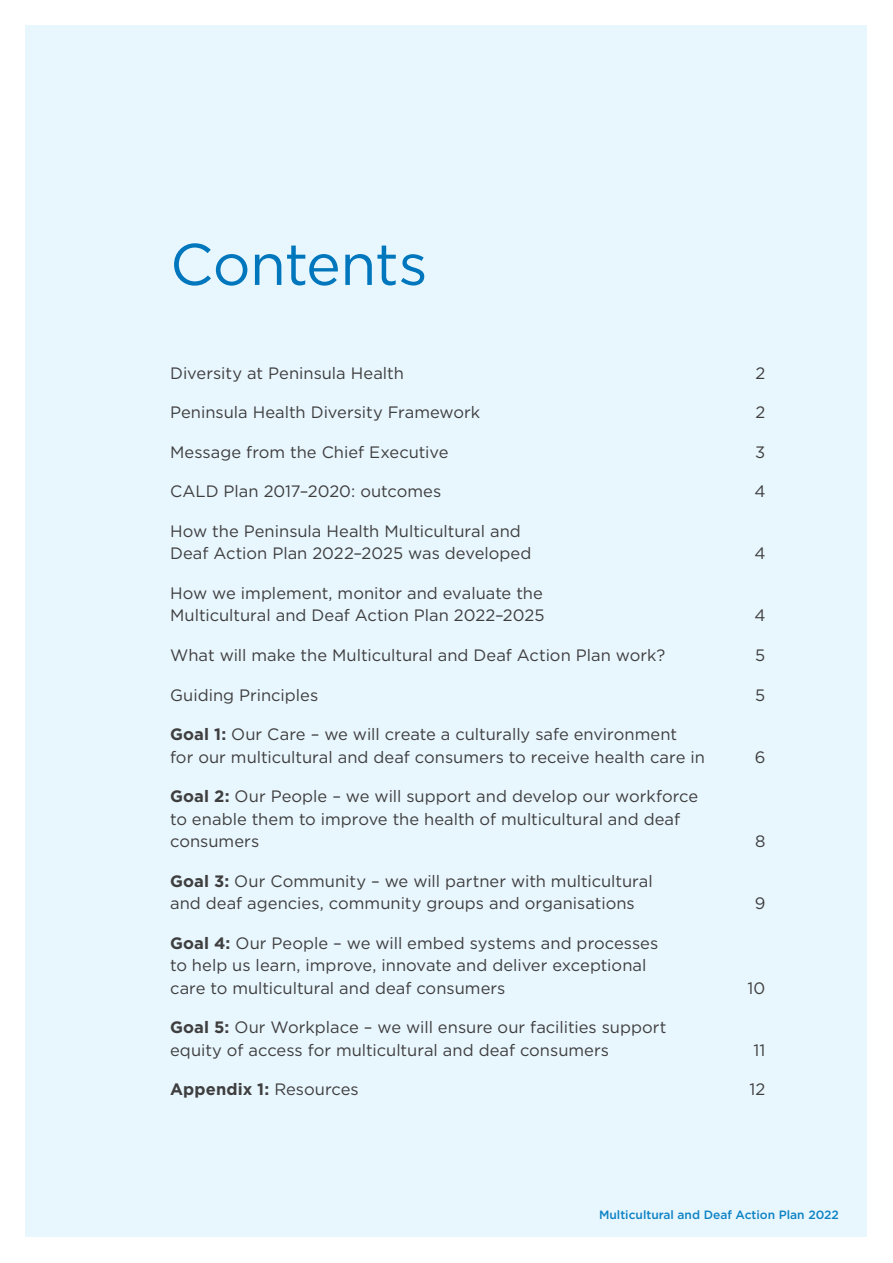
<style>
.page{position:relative;width:893px;height:1263px;background:#fff}
.page>*{position:absolute;margin:0;border:0;box-sizing:border-box;transform-origin:0 0}
.Heading{font:58.5px "Gotham";letter-spacing:-.015em;color:#0077bd}
.Body_Copy{font:16.5px/22.5px "Gotham";color:#3e3e3f}
.Body_Copy-2{font:700 16.5px "Gotham";letter-spacing:.01em;color:#3e3e3f}
.t1{font:500 12px "Gotham";color:#0c82c4}
.s1{font-weight:700}
.s2{font-weight:400}
</style>
<div class="page">
<div style="left:26px;top:26px;width:841px;height:1211px;background:#e8f6fd"></div>
<p class="Heading" style="left:170px;top:227px;width:259px">Contents</p>
<p class="Body_Copy" style="left:170px;top:361px;width:235px">Diversity at Peninsula Health</p>
<p class="Body_Copy" style="left:755px;top:361px;width:11px">2</p>
<p class="Body_Copy" style="left:170px;top:401px;width:312px">Peninsula Health Diversity Framework</p>
<p class="Body_Copy" style="left:755px;top:401px;width:11px">2</p>
<p class="Body_Copy" style="left:170px;top:440px;width:280px">Message from the Chief Executive</p>
<p class="Body_Copy" style="left:755px;top:440px;width:12px">3</p>
<p class="Body_Copy" style="left:170px;top:480px;width:273px">CALD Plan 2017–2020: outcomes</p>
<p class="Body_Copy" style="left:754px;top:480px;width:13px">4</p>
<p class="Body_Copy" style="left:170px;top:519px;width:363px">How the Peninsula Health Multicultural and<br>Deaf Action Plan 2022–2025 was developed</p>
<p class="Body_Copy" style="left:754px;top:542px;width:13px">4</p>
<p class="Body_Copy" style="left:170px;top:581px;width:376px">How we implement, monitor and evaluate the<br>Multicultural and Deaf Action Plan 2022–2025</p>
<p class="Body_Copy" style="left:754px;top:604px;width:13px">4</p>
<p class="Body_Copy" style="left:170px;top:643px;width:497px">What will make the Multicultural and Deaf Action Plan work?</p>
<p class="Body_Copy" style="left:755px;top:643px;width:12px">5</p>
<p class="Body_Copy" style="left:170px;top:683px;width:150px">Guiding Principles</p>
<p class="Body_Copy" style="left:755px;top:683px;width:12px">5</p>
<p class="Body_Copy" style="left:170px;top:722px;width:536px"><span class="s1">Goal 1:</span> Our Care – we will create a culturally safe environment<br>for our multicultural and deaf consumers to receive health care in</p>
<p class="Body_Copy" style="left:755px;top:745px;width:12px">6</p>
<p class="Body_Copy" style="left:170px;top:785px;width:530px"><span class="s1">Goal 2:</span> Our People – we will support and develop our workforce to enable them to improve the health of multicultural and deaf consumers</p>
<p class="Body_Copy" style="left:170px;top:869px;width:484px"><span class="s1">Goal 3:</span> Our Community – we will partner with multicultural and deaf agencies, community groups and organisations</p>
<p class="Body_Copy" style="left:170px;top:931px;width:490px"><span class="s1">Goal 4:</span> Our People – we will embed systems and processes to help us learn, improve, innovate and deliver exceptional care to multicultural and deaf consumers</p>
<p class="Body_Copy" style="left:170px;top:1016px;width:498px"><span class="s1">Goal 5:</span> Our Workplace – we will ensure our facilities support equity of access for multicultural and deaf consumers</p>
<p class="Body_Copy" style="left:755px;top:830px;width:12px">8</p>
<p class="Body_Copy" style="left:755px;top:892px;width:12px">9</p>
<p class="Body_Copy" style="left:747px;top:976px;width:19px">10</p>
<p class="Body_Copy" style="left:753px;top:1038px;width:13px">11</p>
<p class="Body_Copy-2" style="left:170px;top:1078px;width:190px">Appendix 1: <span class="s2">Resources</span></p>
<p class="Body_Copy" style="left:750px;top:1078px;width:17px">12</p>
<p class="t1" style="left:599px;top:1206px;width:241px">Multicultural and Deaf Action Plan 2022</p>
</div>
